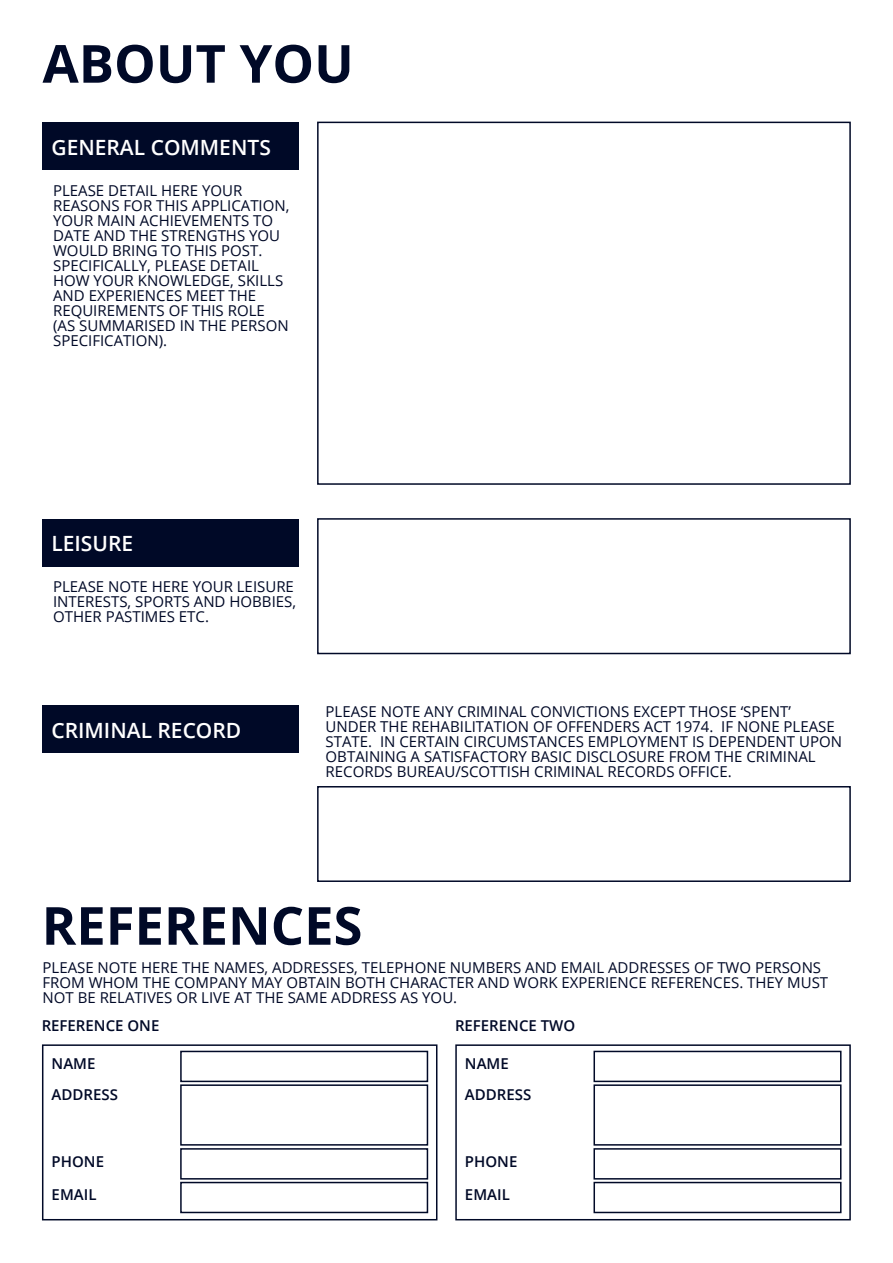
<style>
.page{position:relative;width:893px;height:1263px;background:#fff}
.page>*{position:absolute;margin:0;border:0;box-sizing:border-box;transform-origin:0 0}
.t1{font:700 52.5px "Open Sans";color:#000927}
.t2{font:600 21px "Open Sans";color:#fff}
.t3{font:15px/15px "Open Sans";color:#000927}
.t4{font:600 15px "Open Sans";color:#000927}
</style>
<div class="page">
<div style="left:43px;top:519px;width:256px;height:47px;background:#000927"></div>
<div style="left:317px;top:518px;width:534px;height:136px;border:2px solid #000927"></div>
<div style="left:43px;top:122px;width:256px;height:48px;background:#000927"></div>
<div style="left:317px;top:122px;width:534px;height:363px;border:2px solid #000927"></div>
<div style="left:43px;top:705px;width:256px;height:48px;background:#000927"></div>
<div style="left:317px;top:786px;width:534px;height:96px;border:2px solid #000927"></div>
<div style="left:42px;top:1044px;width:395px;height:176px;border:2px solid #000927"></div>
<div style="left:180px;top:1051px;width:248px;height:31px;border:2px solid #000927"></div>
<div style="left:180px;top:1084px;width:248px;height:61px;border:2px solid #000927"></div>
<div style="left:180px;top:1182px;width:248px;height:31px;border:2px solid #000927"></div>
<div style="left:180px;top:1148px;width:248px;height:31px;border:2px solid #000927"></div>
<div style="left:455px;top:1044px;width:396px;height:176px;border:2px solid #000927"></div>
<div style="left:593px;top:1051px;width:248px;height:31px;border:2px solid #000927"></div>
<div style="left:593px;top:1084px;width:248px;height:61px;border:2px solid #000927"></div>
<div style="left:593px;top:1182px;width:248px;height:31px;border:2px solid #000927"></div>
<div style="left:593px;top:1148px;width:248px;height:31px;border:2px solid #000927"></div>
<p class="t1" style="left:43px;top:27px;width:313px">ABOUT YOU</p>
<p class="t2" style="left:51px;top:133px;width:221px">GENERAL COMMENTS</p>
<p class="t3" style="left:53px;top:182px;width:238px">PLEASE DETAIL HERE YOUR<br>REASONS FOR THIS APPLICATION,<br>YOUR MAIN ACHIEVEMENTS TO<br>DATE AND THE STRENGTHS YOU<br>WOULD BRING TO THIS POST.<br>SPECIFICALLY, PLEASE DETAIL<br>HOW YOUR KNOWLEDGE, SKILLS<br>AND EXPERIENCES MEET THE<br>REQUIREMENTS OF THIS ROLE (AS SUMMARISED IN THE PERSON<br>SPECIFICATION).</p>
<p class="t2" style="left:51px;top:529px;width:83px">LEISURE</p>
<p class="t3" style="left:53px;top:579px;width:244px">PLEASE NOTE HERE YOUR LEISURE<br>INTERESTS, SPORTS AND HOBBIES,<br>OTHER PASTIMES ETC.</p>
<p class="t2" style="left:51px;top:716px;width:191px">CRIMINAL RECORD</p>
<p class="t3" style="left:326px;top:704px;width:518px">PLEASE NOTE ANY CRIMINAL CONVICTIONS EXCEPT THOSE ‘SPENT’ UNDER THE REHABILITATION OF OFFENDERS ACT 1974. IF NONE PLEASE STATE. IN CERTAIN CIRCUMSTANCES EMPLOYMENT IS DEPENDENT UPON OBTAINING A SATISFACTORY BASIC DISCLOSURE FROM THE CRIMINAL RECORDS BUREAU/SCOTTISH CRIMINAL RECORDS OFFICE.</p>
<p class="t1" style="left:42px;top:888px;width:322px">REFERENCES</p>
<p class="t3" style="left:43px;top:959px;width:787px">PLEASE NOTE HERE THE NAMES, ADDRESSES, TELEPHONE NUMBERS AND EMAIL ADDRESSES OF TWO PERSONS<br>FROM WHOM THE COMPANY MAY OBTAIN BOTH CHARACTER AND WORK EXPERIENCE REFERENCES. THEY MUST<br>NOT BE RELATIVES OR LIVE AT THE SAME ADDRESS AS YOU.</p>
<p class="t4" style="left:42px;top:1015px;width:119px">REFERENCE ONE</p>
<p class="t4" style="left:52px;top:1054px;width:45px">NAME</p>
<p class="t4" style="left:52px;top:1084px;width:68px">ADDRESS</p>
<p class="t4" style="left:455px;top:1015px;width:122px">REFERENCE TWO</p>
<p class="t4" style="left:465px;top:1054px;width:45px">NAME</p>
<p class="t4" style="left:465px;top:1084px;width:68px">ADDRESS</p>
<p class="t4" style="left:52px;top:1151px;width:54px">PHONE</p>
<p class="t4" style="left:52px;top:1185px;width:46px">EMAIL</p>
<p class="t4" style="left:465px;top:1151px;width:54px">PHONE</p>
<p class="t4" style="left:465px;top:1185px;width:46px">EMAIL</p>
</div>
